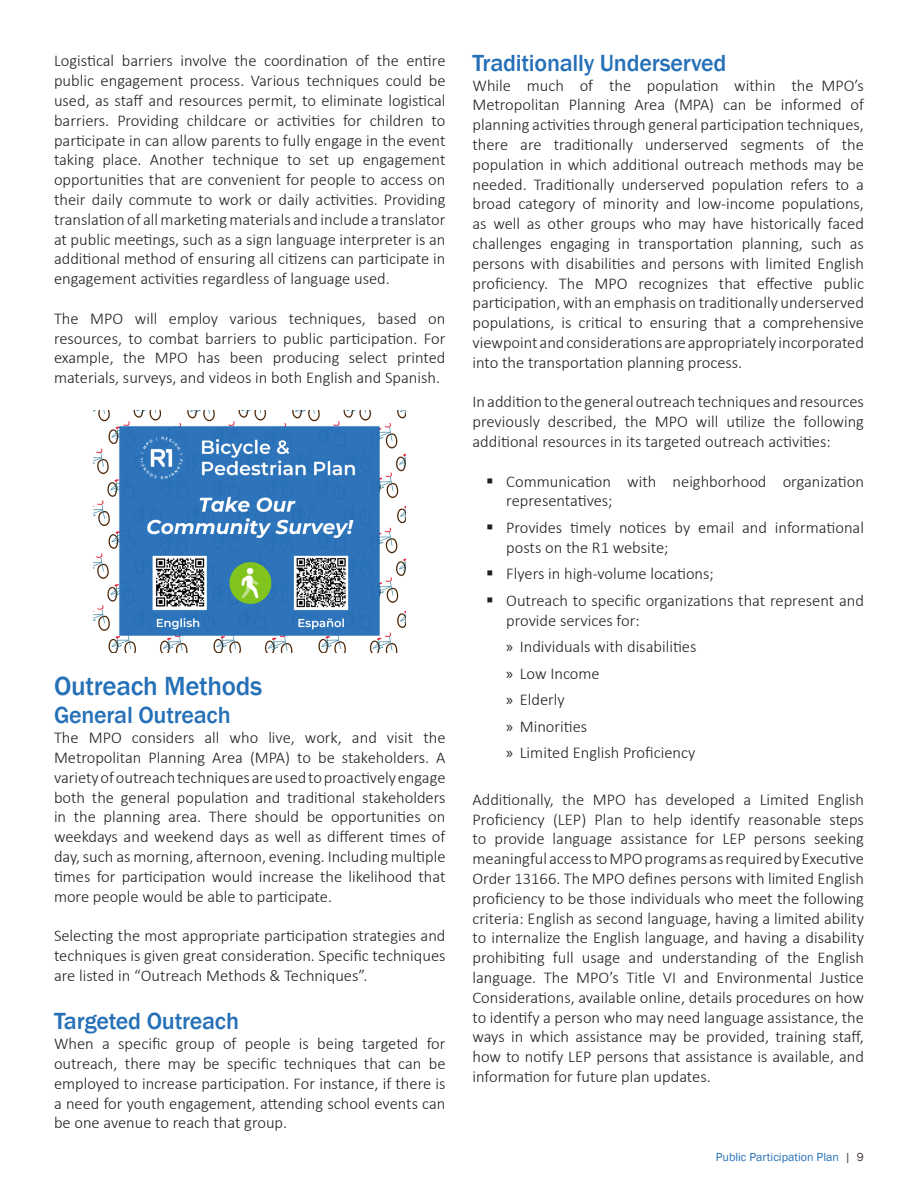
<style>
.page{position:relative;width:918px;height:1188px;background:#fff}
.page>*{position:absolute;margin:0;border:0;box-sizing:border-box;transform-origin:0 0}
.Heading_2{font:500 27px "Franklin Gothic";letter-spacing:-.01em;color:#2570b7}
.Heading_3{font:500 24px "Franklin Gothic";letter-spacing:-.01em;color:#2570b7}
.t1{font:300 16.5px/19.8px "Calibri";color:#231f20;text-align:justify}
.t2{font:12px "Franklin Gothic";color:#2570b7}
.s1{font-family:"Myriad Pro";font-weight:400}
.s2{color:#423a43}
.s3{color:#433b39}
</style>
<div class="page">
<img style="left:94px;top:410px;width:311px;height:242px">
<p class="t1" style="left:54px;top:51px;width:393px">Logistical barriers involve the coordination of the entire public engagement process. Various techniques could be used, as staff and resources permit, to eliminate logistical barriers. Providing childcare or activities for children to participate in can allow parents to fully engage in the event taking place. Another technique to set up engagement opportunities that are convenient for people to access on their daily commute to work or daily activities. Providing translation of all marketing materials and include a translator at public meetings, such as a sign language interpreter is an additional method of ensuring all citizens can participate in engagement activities regardless of language used.</p>
<p class="t1" style="left:54px;top:308px;width:393px">The MPO will employ various techniques, based on resources, to combat barriers to public participation. For example, the MPO has been producing select printed materials, surveys, and videos in both English and Spanish.</p>
<p class="Heading_2" style="left:54px;top:669px;width:210px">Outreach Methods</p>
<p class="Heading_3" style="left:54px;top:701px;width:178px">General Outreach</p>
<p class="t1" style="left:54px;top:728px;width:393px">The MPO considers all who live, work, and visit the Metropolitan Planning Area (MPA) to be stakeholders. A variety of outreach techniques are used to proactively engage both the general population and traditional stakeholders in the planning area. There should be opportunities on weekdays and weekend days as well as different times of day, such as morning, afternoon, evening. Including multiple times for participation would increase the likelihood that more people would be able to participate.</p>
<p class="t1" style="left:54px;top:926px;width:393px">Selecting the most appropriate participation strategies and techniques is given great consideration. Specific techniques are listed in “Outreach Methods &amp; Techniques”.</p>
<p class="Heading_3" style="left:54px;top:1007px;width:187px">Targeted Outreach</p>
<p class="t1" style="left:54px;top:1034px;width:393px">When a specific group of people is being targeted for outreach, there may be specific techniques that can be employed to increase participation. For instance, if there is a need for youth engagement, attending school events can be one avenue to reach that group.</p>
<p class="Heading_3" style="left:472px;top:48px;width:256px">Traditionally Underserved</p>
<p class="t1" style="left:472px;top:75px;width:393px">While much of the population within the MPO’s Metropolitan Planning Area (MPA) can be informed of planning activities through general participation techniques, there are traditionally underserved segments of the population in which additional outreach methods may be needed. Traditionally underserved population refers to a broad category of minority and low-income populations, as well as other groups who may have historically faced challenges engaging in transportation planning, such as persons with disabilities and persons with limited English proficiency. The MPO recognizes that effective public participation, with an emphasis on traditionally underserved populations, is critical to ensuring that a comprehensive viewpoint and considerations are appropriately incorporated into the transportation planning process.</p>
<p class="t1" style="left:472px;top:392px;width:393px">In addition to the general outreach techniques and resources previously described, the MPO will utilize the following additional resources in its targeted outreach activities:</p>
<p class="t1" style="left:506px;top:471px;width:359px">Communication with neighborhood organization representatives;</p>
<p class="t1" style="left:506px;top:517px;width:359px">Provides timely notices by email and informational posts on the R1 website;</p>
<p class="t1" style="left:506px;top:564px;width:209px">Flyers in high-volume locations;</p>
<p class="t1" style="left:506px;top:590px;width:359px">Outreach to specific organizations that represent and provide services for:</p>
<p class="t1" style="left:506px;top:637px;width:192px"><span class="s1">»</span> Individuals with disabilities</p>
<p class="t1" style="left:506px;top:663px;width:95px"><span class="s1">»</span> Low Income</p>
<p class="t1" style="left:506px;top:690px;width:60px"><span class="s1">»</span> Elderly</p>
<p class="t1" style="left:506px;top:716px;width:83px"><span class="s1">»</span> Minorities</p>
<p class="t1" style="left:506px;top:743px;width:191px"><span class="s1">»</span> Limited English Proficiency</p>
<p class="t1" style="left:472px;top:789px;width:393px">Additionally, the MPO has developed a Limited English Proficiency (LEP) Plan to help identify reasonable steps to provide language assistance for LEP persons seeking meaningful access to MPO programs as required by Executive Order 13166. The MPO defines persons with limited English proficiency to be those individuals who meet the following criteria: English as second language, having a limited ability to internalize the English language, and having a disability prohibiting full usage and understanding of the English language. The MPO’s Title VI and Environmental Justice Considerations, available online, details procedures on how to identify a person who may need language assistance, the ways in which assistance may be provided, training staff, how to notify LEP persons that assistance is available, and information for future plan updates.</p>
<p class="t2" style="left:716px;top:1150px;width:150px">Public Participation Plan <span class="s2">|</span> <span class="s3">9</span></p>
</div>
